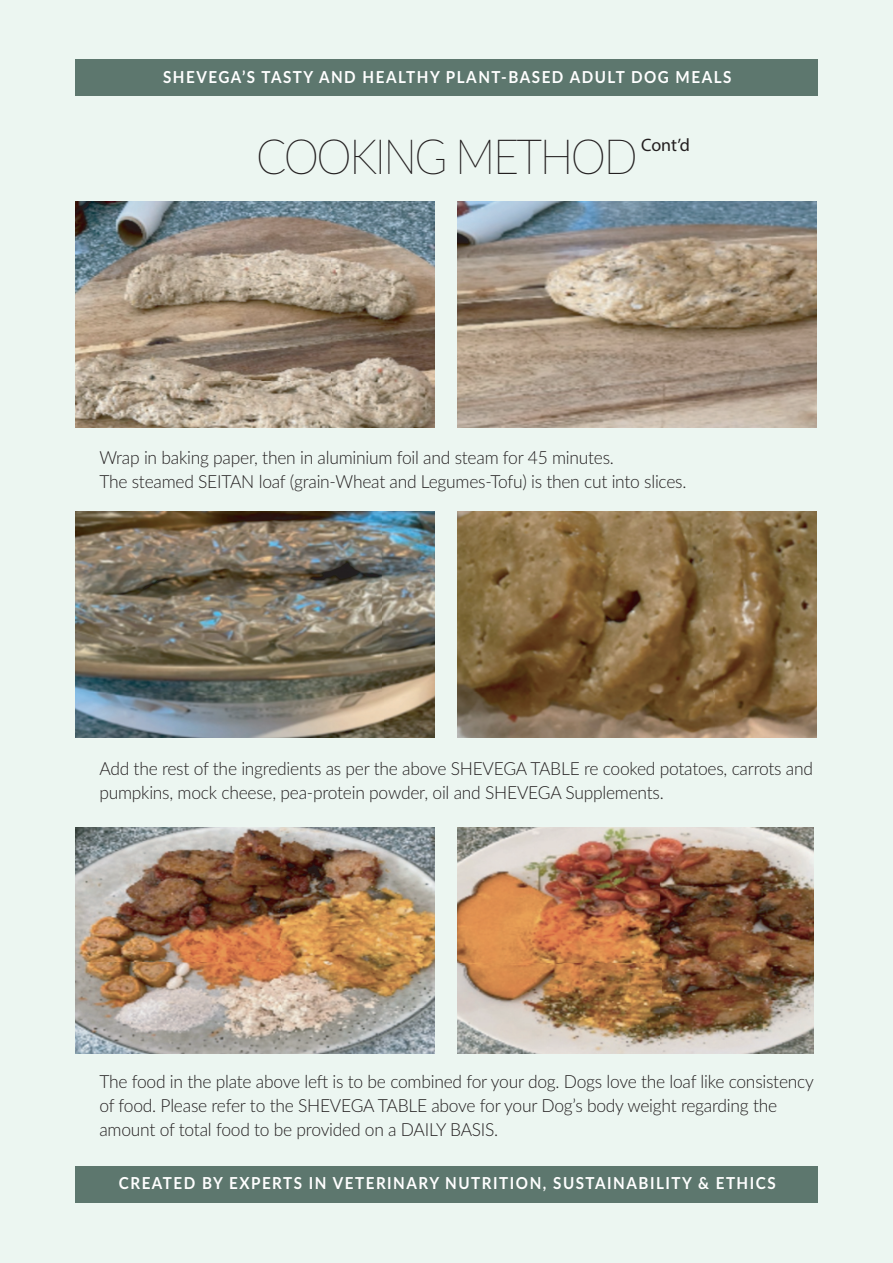
<style>
.page{position:relative;width:893px;height:1263px;background:#ecf6f1}
.page>*{position:absolute;margin:0;border:0;box-sizing:border-box;transform-origin:0 0}
.t1{font:100 48.6px "Lato";letter-spacing:-.055em;color:#231f20;scale:.92 1}
.t2{font:300 18px/24px "Lato";letter-spacing:-.015em;color:#231f20}
.t3{font:18px "Myriad Pro";color:#231f20}
.t4{font:700 16.5px "Lato";letter-spacing:.1em;color:#fff;scale:.92 1}
</style>
<div class="page">
<div style="left:75px;top:1166px;width:742px;height:37px;background:#5d776e"></div>
<div style="left:75px;top:59px;width:742px;height:37px;background:#5d776e"></div>
<img style="left:75px;top:201px;width:359px;height:226px">
<img style="left:458px;top:201px;width:359px;height:226px">
<img style="left:75px;top:511px;width:359px;height:226px">
<img style="left:458px;top:511px;width:359px;height:226px">
<img style="left:458px;top:827px;width:355px;height:226px">
<img style="left:75px;top:827px;width:359px;height:226px">
<p class="t4" style="left:163px;top:71px;width:619px">SHEVEGA’S TASTY AND HEALTHY PLANT-BASED ADULT DOG MEALS</p>
<p class="t3" style="left:641px;top:135px;width:50px">Cont’d</p>
<h1 class="t1" style="left:256px;top:128px;width:416px">COOKING METHOD</h1>
<p class="t2" style="left:99px;top:447px;width:589px">Wrap in baking paper, then in aluminium foil and steam for 45 minutes.<br>The steamed SEITAN loaf (grain-Wheat and Legumes-Tofu) is then cut into slices.</p>
<p class="t2" style="left:99px;top:758px;width:715px">Add the rest of the ingredients as per the above SHEVEGA TABLE re cooked potatoes, carrots and pumpkins, mock cheese, pea-protein powder, oil and SHEVEGA Supplements.</p>
<p class="t2" style="left:99px;top:1071px;width:716px">The food in the plate above le- is to be combined for your dog. Dogs love the loaf like consistency of food. Please refer to the SHEVEGA TABLE above for your Dog’s body weight regarding the amount of total food to be provided on a DAILY BASIS.</p>
<p class="t4" style="left:119px;top:1177px;width:715px">CREATED BY EXPERTS IN VETERINARY NUTRITION, SUSTAINABILITY &amp; ETHICS</p>
</div>
